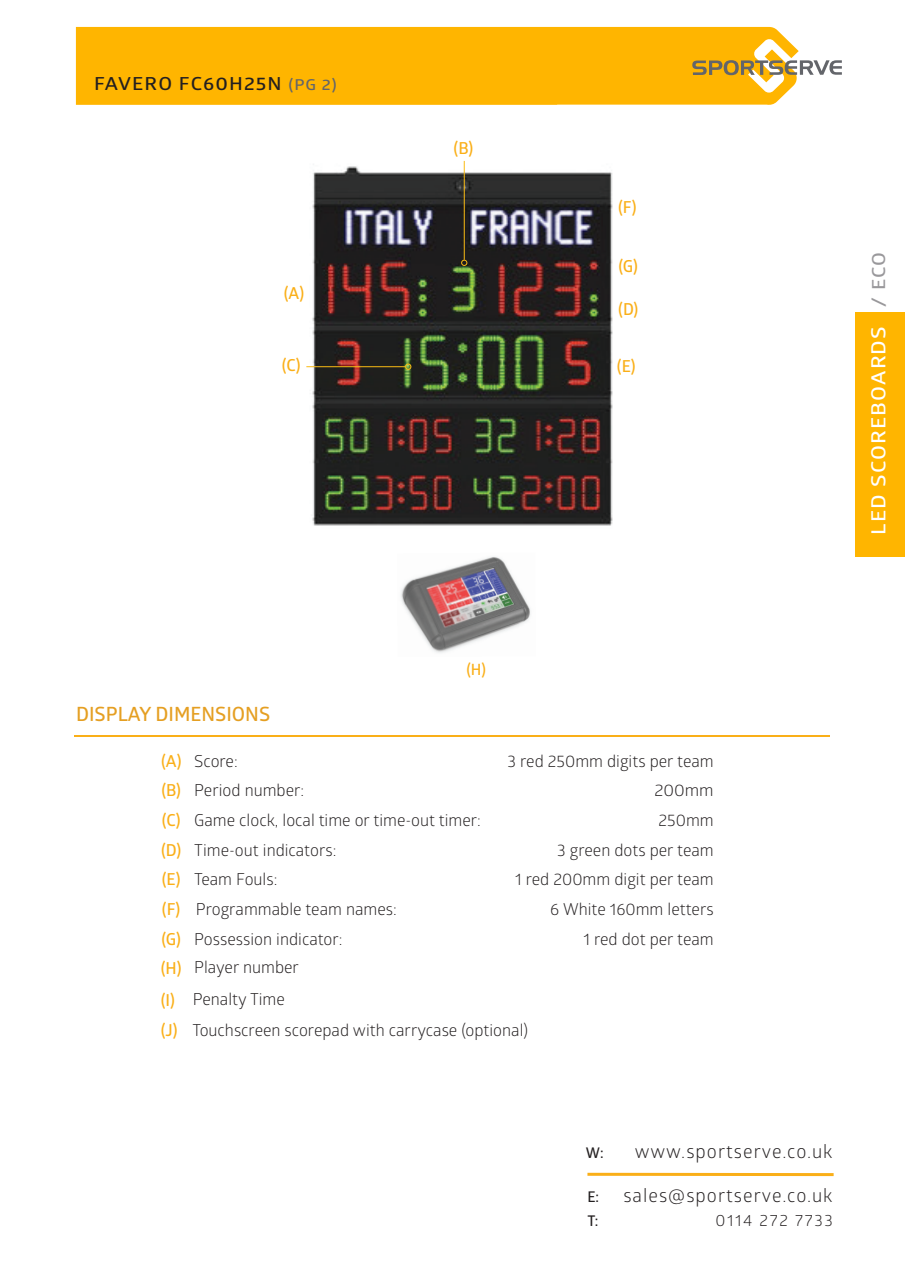
<style>
.page{position:relative;width:910px;height:1280px;background:#fff}
.page>*{position:absolute;margin:0;border:0;box-sizing:border-box;transform-origin:0 0}
.t1{font:600 19.65px "Glober";color:#e59f22}
.t2{font:600 19.5px "Glober";letter-spacing:.055em;color:#fff;scale:1.13 1}
.t3{font:18.6px "Glober";letter-spacing:.055em;color:#231f20}
.t4{font:600 18px "Glober";letter-spacing:.055em;color:#231f20;scale:1.13 1}
.t5{font:16.5px/29.2px "Glober";color:#231f20}
.t6{font:600 16.5px/29.7px "Glober";color:#faaf18;text-align:justify}
.t7{font:16.5px "Glober";color:#231f20;scale:1.04 1}
.t8{font:16.05px "Glober";letter-spacing:.105em;color:#231f20}
.t9{font:600 15.6px "Glober";color:#faaf18}
.t10{font:600 14.7px/24.3px "Glober";color:#231f20}
.s1{font-size:15px;color:#63656a}
.s2{font-size:18px;color:#99989b}
.s3{font-weight:600;color:#faaf18}
</style>
<div class="page">
<div style="left:76px;top:27px;width:723px;height:78px;background:#ffb500"></div>
<svg style="left:692px;top:60px;width:150px;height:15px"></svg>
<div style="left:855px;top:312px;width:50px;height:244px;background:#ffb500"></div>
<hr style="left:587px;top:1173px;width:247px;height:3px;background:#faaf18">
<hr style="left:75px;top:736px;width:755px;height:1px;background:#faaf18">
<img style="left:306px;top:160px;width:307px;height:366px">
<img style="left:401px;top:556px;width:130px;height:97px">
<hr style="left:464px;top:161px;width:1px;height:99px;background:#fabb14">
<svg style="left:461px;top:260px;width:6px;height:6px"></svg>
<hr style="left:306px;top:366px;width:99px;height:1px;background:#fabb14">
<svg style="left:405px;top:364px;width:6px;height:6px"></svg>
<p class="t4" style="left:94px;top:71px;width:216px">FAVERO FC60H25N <span class="s1">(PG 2)</span></p>
<p class="t6" style="left:284px;top:278px;width:22px">(A)</p>
<p class="t6" style="left:282px;top:350px;width:20px">(C)</p>
<p class="t6" style="left:454px;top:133px;width:21px">(B)</p>
<p class="t6" style="left:618px;top:192px;width:20px">(F)</p>
<p class="t6" style="left:618px;top:251px;width:21px">(G)</p>
<p class="t6" style="left:618px;top:294px;width:22px">(D)</p>
<p class="t6" style="left:617px;top:351px;width:20px">(E)</p>
<p class="t2" style="left:865px;top:535px;width:252px;rotate:-90deg">LED SCOREBOARDS <span class="s2">/ ECO</span></p>
<p class="t1" style="left:76px;top:700px;width:196px">DISPLAY DIMENSIONS</p>
<p class="t9" style="left:466px;top:659px;width:21px">(H)</p>
<p class="t6" style="left:161px;top:745px;width:22px">(A) (B) (C) (D) (E) (F) (G) (H)</p>
<p class="t5" style="left:161px;top:983px;width:369px;line-height:30.3px"><span class="s3">(I)</span> Penalty Time<br><span class="s3">(J)</span> Touchscreen scorepad with carrycase (optional)</p>
<p class="t5" style="left:508px;top:745px;width:208px">3 red 250mm digits per team</p>
<p class="t5" style="left:194px;top:745px;width:45px">Score:</p>
<p class="t5" style="left:194px;top:775px;width:111px">Period number:</p>
<p class="t7" style="left:654px;top:779px;width:59px">200mm</p>
<p class="t5" style="left:194px;top:805px;width:288px">Game clock, local time or time-out timer:</p>
<p class="t5" style="left:659px;top:805px;width:57px">250mm</p>
<p class="t5" style="left:557px;top:834px;width:158px">3 green dots per team</p>
<p class="t5" style="left:194px;top:834px;width:144px">Time-out indicators:</p>
<p class="t5" style="left:515px;top:864px;width:200px;line-height:29.7px;text-align:right">1 red 200mm digit per team<br>6 White 160mm letters</p>
<p class="t5" style="left:194px;top:864px;width:85px">Team Fouls:</p>
<p class="t5" style="left:194px;top:894px;width:204px">Programmable team names:<br>Possession indicator:<br>Player number</p>
<p class="t5" style="left:583px;top:923px;width:132px">1 red dot per team</p>
<p class="t10" style="left:586px;top:1140px;width:19px">W:</p>
<p class="t3" style="left:635px;top:1138px;width:199px">www.sportserve.co.uk</p>
<p class="t10" style="left:587px;top:1184px;width:13px">E:<br>T:</p>
<p class="t3" style="left:623px;top:1182px;width:211px">sales@sportserve.co.uk</p>
<p class="t8" style="left:715px;top:1209px;width:119px">0114 272 7733</p>
</div>
